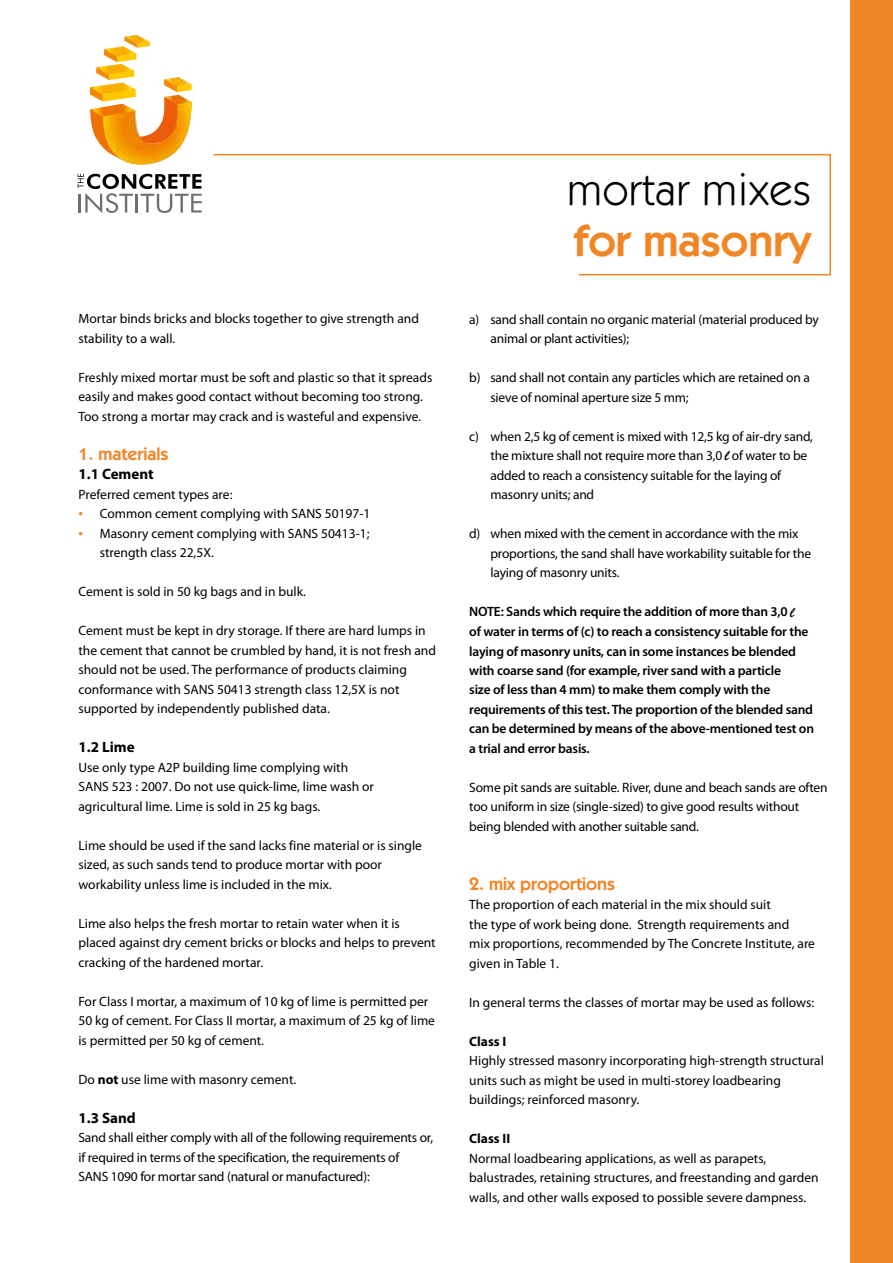
<style>
.page{position:relative;width:893px;height:1263px;background:#fff}
.page>*{position:absolute;margin:0;border:0;box-sizing:border-box;transform-origin:0 0}
.t1{font:45px "ITC Kabel Std";letter-spacing:.02em;color:#000}
.t2{font:600 45px "ITC Kabel Std";color:#f18626}
.t3{font:600 18px "ITC Kabel Std";color:#f18626}
.t4{font:700 15px "Myriad Pro";color:#000}
.t5{font:13.5px/19.5px "Myriad Pro";color:#000}
.t6{font:600 13.5px/19.5px "Myriad Pro";letter-spacing:-.015em;color:#000}
.t7{font:700 13.5px "Myriad Pro";color:#000}
.s1{font-size:16.5px;color:#f18626}
.s2{font-weight:700}
.s3{font-family:"Brush Script Std";font-size:15px}
.s4{font-family:"Brush Script Std";font-weight:400;font-size:15px}
</style>
<div class="page">
<svg style="left:213px;top:154px;width:618px;height:122px"></svg>
<svg style="left:90px;top:44px;width:102px;height:104px"></svg>
<img style="left:103px;top:102px;width:89px;height:63px">
<img style="left:90px;top:104px;width:46px;height:13px">
<img style="left:164px;top:95px;width:28px;height:9px">
<img style="left:90px;top:83px;width:46px;height:11px">
<img style="left:96px;top:64px;width:38px;height:11px">
<img style="left:104px;top:46px;width:32px;height:10px">
<img style="left:124px;top:35px;width:26px;height:9px">
<img style="left:164px;top:77px;width:28px;height:9px">
<svg style="left:78px;top:174px;width:124px;height:39px"></svg>
<div style="left:850px;top:0;width:43px;height:1263px;background:#f18626"></div>
<p class="t5" style="left:78px;top:309px;width:342px">Mortar binds bricks and blocks together to give strength and stability to a wall.</p>
<p class="t5" style="left:78px;top:367px;width:355px">Freshly mixed mortar must be soft and plastic so that it spreads easily and makes good contact without becoming too strong.<br>Too strong a mortar may crack and is wasteful and expensive.</p>
<h2 class="t3" style="left:78px;top:443px;width:91px">1. materials</h2>
<p class="t4" style="left:78px;top:464px;width:77px">1.1 Cement</p>
<p class="t5" style="left:78px;top:484px;width:155px">Preferred cement types are:</p>
<p class="t5" style="left:78px;top:504px;width:294px"><span class="s1">•</span> Common cement complying with SANS 50197-1</p>
<p class="t5" style="left:100px;top:523px;width:271px;text-indent:-21px"><span class="s1">•</span> Masonry cement complying with SANS 50413-1; strength class 22,5X.</p>
<p class="t5" style="left:78px;top:582px;width:229px">Cement is sold in 50 kg bags and in bulk.</p>
<p class="t5" style="left:78px;top:621px;width:359px">Cement must be kept in dry storage. If there are hard lumps in the cement that cannot be crumbled by hand, it is not fresh and should not be used. The performance of products claiming conformance with SANS 50413 strength class 12,5X is not supported by independently published data.</p>
<p class="t4" style="left:78px;top:737px;width:58px">1.2 Lime</p>
<p class="t5" style="left:78px;top:757px;width:297px">Use only type A2P building lime complying with<br>SANS 523 : 2007. Do not use quick-lime, lime wash or agricultural lime. Lime is sold in 25 kg bags.</p>
<p class="t5" style="left:78px;top:835px;width:345px">Lime should be used if the sand lacks fine material or is single sized, as such sands tend to produce mortar with poor workability unless lime is included in the mix.</p>
<p class="t5" style="left:78px;top:913px;width:359px">Lime also helps the fresh mortar to retain water when it is placed against dry cement bricks or blocks and helps to prevent cracking of the hardened mortar.</p>
<p class="t5" style="left:78px;top:991px;width:358px">For Class I mortar, a maximum of 10 kg of lime is permitted per<br>50 kg of cement. For Class II mortar, a maximum of 25 kg of lime is permitted per 50 kg of cement.</p>
<p class="t5" style="left:78px;top:1069px;width:219px">Do <span class="s2">not</span> use lime with masonry cement.</p>
<p class="t4" style="left:78px;top:1108px;width:59px">1.3 Sand</p>
<p class="t5" style="left:78px;top:1128px;width:356px">Sand shall either comply with all of the following requirements or, if required in terms of the specification, the requirements of<br>SANS 1090 for mortar sand (natural or manufactured):</p>
<h1 class="t1" style="left:567px;top:164px;width:245px">mortar mixes</h1>
<h1 class="t2" style="left:573px;top:215px;width:239px">for masonry</h1>
<p class="t5" style="left:490px;top:309px;width:330px;text-indent:-21px">a) sand shall contain no organic material (material produced by animal or plant activities);</p>
<p class="t5" style="left:490px;top:368px;width:321px;text-indent:-21px">b) sand shall not contain any particles which are retained on a sieve of nominal aperture size 5 mm;</p>
<p class="t5" style="left:490px;top:426px;width:324px;text-indent:-21px">c) when 2,5 kg of cement is mixed with 12,5 kg of air-dry sand, the mixture shall not require more than 3,0 <span class="s3">l</span> of water to be added to reach a consistency suitable for the laying of masonry units; and</p>
<p class="t5" style="left:490px;top:524px;width:322px;text-indent:-21px">d) when mixed with the cement in accordance with the mix proportions, the sand shall have workability suitable for the laying of masonry units.</p>
<p class="t6" style="left:469px;top:602px;width:346px">NOTE: Sands which require the addition of more than 3,0 <span class="s4">l<br></span>of water in terms of (c) to reach a consistency suitable for the laying of masonry units, can in some instances be blended with coarse sand (for example, river sand with a particle<br>size of less than 4 mm) to make them comply with the requirements of this test. The proportion of the blended sand can be determined by means of the above-mentioned test on a trial and error basis.</p>
<p class="t5" style="left:469px;top:777px;width:360px">Some pit sands are suitable. River, dune and beach sands are often too uniform in size (single-sized) to give good results without being blended with another suitable sand.</p>
<h2 class="t3" style="left:469px;top:873px;width:147px">2. mix proportions</h2>
<p class="t5" style="left:469px;top:894px;width:347px">The proportion of each material in the mix should suit<br>the type of work being done. Strength requirements and<br>mix proportions, recommended by The Concrete Institute, are given in Table 1.</p>
<p class="t5" style="left:469px;top:992px;width:346px">In general terms the classes of mortar may be used as follows:</p>
<p class="t7" style="left:469px;top:1032px;width:39px">Class I</p>
<p class="t5" style="left:469px;top:1050px;width:356px">Highly stressed masonry incorporating high-strength structural units such as might be used in multi-storey loadbearing buildings; reinforced masonry.</p>
<p class="t7" style="left:469px;top:1130px;width:42px">Class II</p>
<p class="t5" style="left:469px;top:1148px;width:351px">Normal loadbearing applications, as well as parapets, balustrades, retaining structures, and freestanding and garden walls, and other walls exposed to possible severe dampness.</p>
</div>
